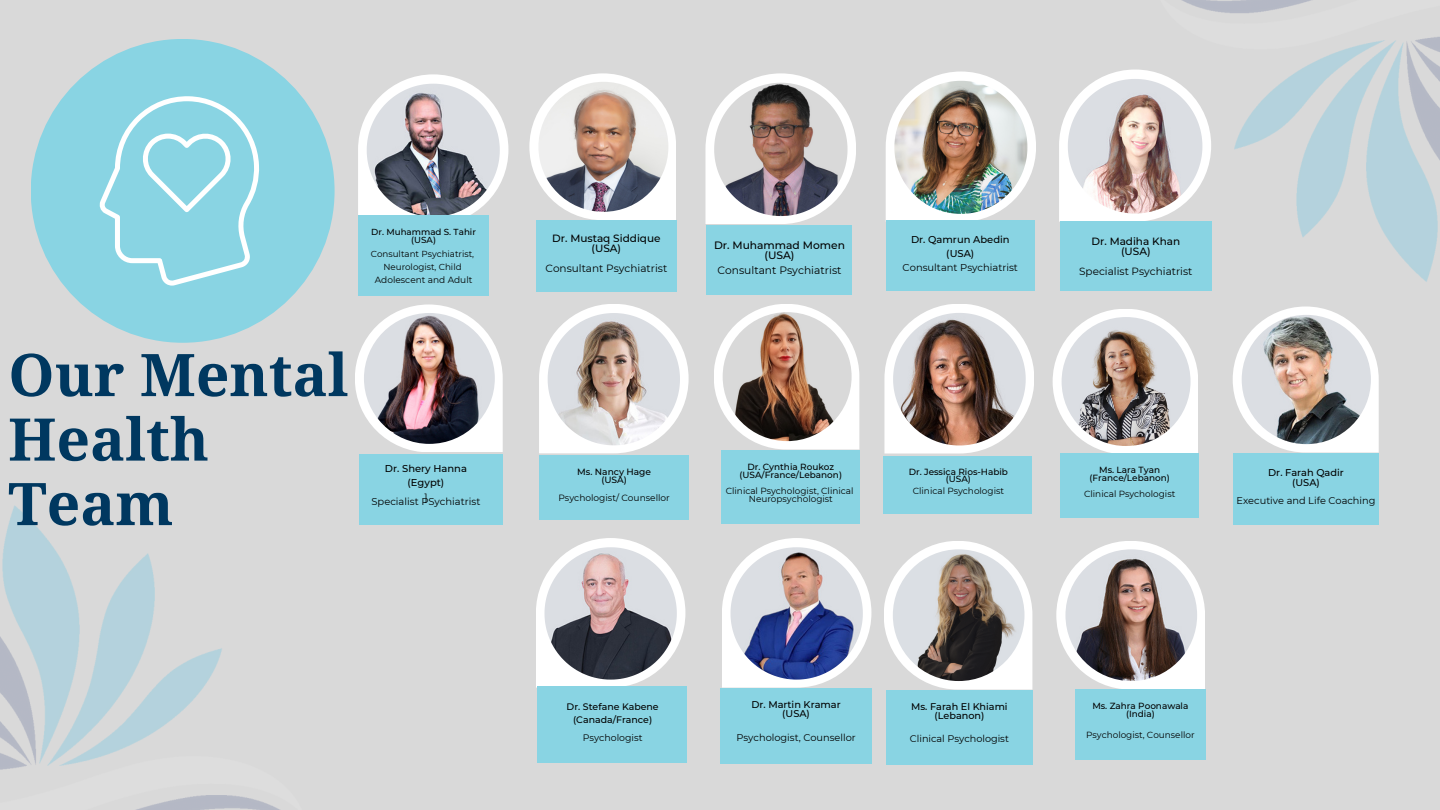
<style>
.page{position:relative;width:1440px;height:810px;background:#d9d9d9}
.page>*{position:absolute;margin:0;border:0;box-sizing:border-box;transform-origin:0 0}
.t1{font:700 58.8px/64.5px "Droid Serif";color:#003860}
.t2{font:10.7px "Montserrat";color:#000}
.t3{font:500 10.7px/10.2px "Montserrat";color:#000;text-align:center}
.t4{font:10.5px "Montserrat";color:#000}
.t5{font:500 10.5px/10px "Montserrat";color:#000;text-align:center}
.t6{font:9.9px "Montserrat";color:#000}
.t7{font:500 9.9px/14.2px "Montserrat";color:#000;text-align:center}
.t8{font:9.8px "Montserrat";color:#000}
.t9{font:500 9.8px/9.3px "Montserrat";color:#000;text-align:center}
.t10{font:500 9.7px/9.2px "Montserrat";color:#000;text-align:center}
.t11{font:9.7px "Montserrat";color:#000}
.t12{font:500 9.4px/13.5px "Montserrat";color:#000;text-align:center}
.t13{font:9.4px "Montserrat";color:#000}
.t14{font:9.1px "Montserrat";color:#000}
.t15{font:500 9.1px/8.7px "Montserrat";color:#000;text-align:center}
.t16{font:9px "Montserrat";color:#000}
.t17{font:500 8.9px/8px "Montserrat";color:#000;text-align:center}
.t18{font:8.9px/8px "Montserrat";color:#000;text-align:center}
.t19{font:8.7px/13.1px "Montserrat";color:#000;text-align:center}
.t20{font:500 8.7px/8.7px "Montserrat";color:#000;text-align:center}
</style>
<div class="page">
<img style="left:1182px;top:0;width:258px;height:291px">
<svg style="left:358px;top:74px;width:150px;height:142px"></svg>
<img style="left:367px;top:84px;width:133px;height:132px">
<div style="left:358px;top:216px;width:131px;height:80px;background:#89d4e3"></div>
<svg style="left:705px;top:73px;width:151px;height:151px"></svg>
<img style="left:714px;top:83px;width:134px;height:133px">
<div style="left:706px;top:225px;width:146px;height:70px;background:#89d4e3"></div>
<svg style="left:1059px;top:70px;width:152px;height:152px"></svg>
<img style="left:1068px;top:79px;width:134px;height:134px">
<div style="left:1060px;top:222px;width:151px;height:69px;background:#89d4e3"></div>
<svg style="left:714px;top:304px;width:145px;height:145px"></svg>
<img style="left:723px;top:312px;width:129px;height:129px;border-radius:50%">
<svg style="left:539px;top:304px;width:150px;height:149px"></svg>
<img style="left:548px;top:313px;width:132px;height:132px">
<div style="left:722px;top:450px;width:137px;height:74px;background:#89d4e3"></div>
<div style="left:539px;top:455px;width:150px;height:65px;background:#89d4e3"></div>
<svg style="left:1233px;top:306px;width:146px;height:147px"></svg>
<img style="left:1242px;top:315px;width:129px;height:129px;border-radius:50%">
<svg style="left:884px;top:304px;width:150px;height:150px"></svg>
<img style="left:893px;top:313px;width:133px;height:132px">
<div style="left:1233px;top:453px;width:145px;height:71px;background:#89d4e3"></div>
<div style="left:884px;top:457px;width:148px;height:57px;background:#89d4e3"></div>
<svg style="left:529px;top:73px;width:147px;height:147px"></svg>
<img style="left:538px;top:82px;width:130px;height:130px;border-radius:50%">
<div style="left:536px;top:220px;width:140px;height:71px;background:#89d4e3"></div>
<svg style="left:536px;top:538px;width:149px;height:150px"></svg>
<img style="left:545px;top:547px;width:132px;height:132px">
<div style="left:537px;top:686px;width:150px;height:76px;background:#89d4e3"></div>
<img style="left:0;top:505px;width:280px;height:305px">
<svg style="left:886px;top:72px;width:150px;height:150px"></svg>
<img style="left:894px;top:81px;width:133px;height:133px">
<div style="left:886px;top:220px;width:148px;height:71px;background:#89d4e3"></div>
<svg style="left:355px;top:304px;width:148px;height:148px"></svg>
<img style="left:364px;top:313px;width:131px;height:131px;border-radius:50%">
<div style="left:360px;top:454px;width:143px;height:70px;background:#89d4e3"></div>
<svg style="left:722px;top:538px;width:149px;height:150px"></svg>
<img style="left:731px;top:547px;width:132px;height:132px">
<div style="left:720px;top:688px;width:151px;height:75px;background:#89d4e3"></div>
<svg style="left:1056px;top:541px;width:149px;height:149px"></svg>
<img style="left:1065px;top:549px;width:132px;height:132px;border-radius:50%">
<div style="left:1075px;top:690px;width:130px;height:70px;background:#89d4e3"></div>
<svg style="left:1053px;top:309px;width:145px;height:145px"></svg>
<img style="left:1062px;top:317px;width:129px;height:129px;border-radius:50%">
<div style="left:1061px;top:453px;width:137px;height:65px;background:#89d4e3"></div>
<div style="left:31px;top:39px;width:304px;height:304px;background:#89d4e3;border-radius:50%"></div>
<svg style="left:99px;top:96px;width:160px;height:190px"></svg>
<svg style="left:884px;top:541px;width:148px;height:149px"></svg>
<img style="left:893px;top:549px;width:132px;height:132px;border-radius:50%">
<div style="left:886px;top:690px;width:146px;height:74px;background:#89d4e3"></div>
<p class="t20" style="left:371px;top:227px;width:106px">Dr. Muhammad S. Tahir (USA)</p>
<p class="t19" style="left:371px;top:247px;width:105px">Consultant Psychiatrist,<br>Neurologist, Child</p>
<p class="t16" style="left:375px;top:274px;width:99px">Adolescent and Adult</p>
<h1 class="t1" style="left:8px;top:343px;width:342px">Our Mental<br>Health<br>Team</h1>
<p class="t7" style="left:385px;top:462px;width:83px">Dr. Shery Hanna (Egypt)</p>
<p class="t6" style="left:424px;top:491px;width:5px">]</p>
<p class="t6" style="left:372px;top:496px;width:110px">Specialist PSychiatrist</p>
<p class="t5" style="left:552px;top:233px;width:110px">Dr. Mustaq Siddique (USA)</p>
<p class="t4" style="left:546px;top:262px;width:123px">Consultant Psychiatrist</p>
<p class="t3" style="left:714px;top:240px;width:132px">Dr. Muhammad Momen (USA)</p>
<p class="t2" style="left:717px;top:264px;width:126px">Consultant Psychiatrist</p>
<p class="t7" style="left:911px;top:232px;width:100px">Dr. Qamrun Abedin (USA)</p>
<p class="t6" style="left:903px;top:262px;width:117px">Consultant Psychiatrist</p>
<p class="t5" style="left:1092px;top:236px;width:90px">Dr. Madiha Khan (USA)</p>
<p class="t4" style="left:1079px;top:265px;width:115px">Specialist Psychiatrist</p>
<p class="t15" style="left:577px;top:467px;width:75px">Ms. Nancy Hage (USA)</p>
<p class="t14" style="left:558px;top:492px;width:113px">Psychologist/ Counsellor</p>
<p class="t17" style="left:740px;top:463px;width:104px">Dr. Cynthia Roukoz (USA/France/Lebanon)</p>
<p class="t18" style="left:726px;top:487px;width:129px">Clinical Psychologist, Clinical<br>Neuropsychologist</p>
<p class="t17" style="left:909px;top:467px;width:101px">Dr. Jessica Rios-Habib (USA)</p>
<p class="t18" style="left:913px;top:487px;width:93px">Clinical Psychologist</p>
<p class="t17" style="left:1090px;top:466px;width:82px">Ms. Lara Tyan (France/Lebanon)</p>
<p class="t18" style="left:1084px;top:490px;width:93px">Clinical Psychologist</p>
<p class="t9" style="left:1268px;top:468px;width:77px">Dr. Farah Qadir (USA)</p>
<p class="t8" style="left:1237px;top:495px;width:141px">Executive and Life Coaching</p>
<p class="t12" style="left:567px;top:699px;width:94px">Dr. Stefane Kabene (Canada/France)</p>
<p class="t13" style="left:583px;top:732px;width:61px">Psychologist</p>
<p class="t9" style="left:751px;top:700px;width:91px">Dr. Martin Kramar (USA)</p>
<p class="t8" style="left:736px;top:731px;width:121px">Psychologist, Counsellor</p>
<p class="t10" style="left:911px;top:701px;width:98px">Ms. Farah El Khiami (Lebanon)</p>
<p class="t11" style="left:910px;top:732px;width:101px">Clinical Psychologist</p>
<p class="t17" style="left:1092px;top:702px;width:98px">Ms. Zahra Poonawala (India)</p>
<p class="t18" style="left:1086px;top:731px;width:110px">Psychologist, Counsellor</p>
</div>
